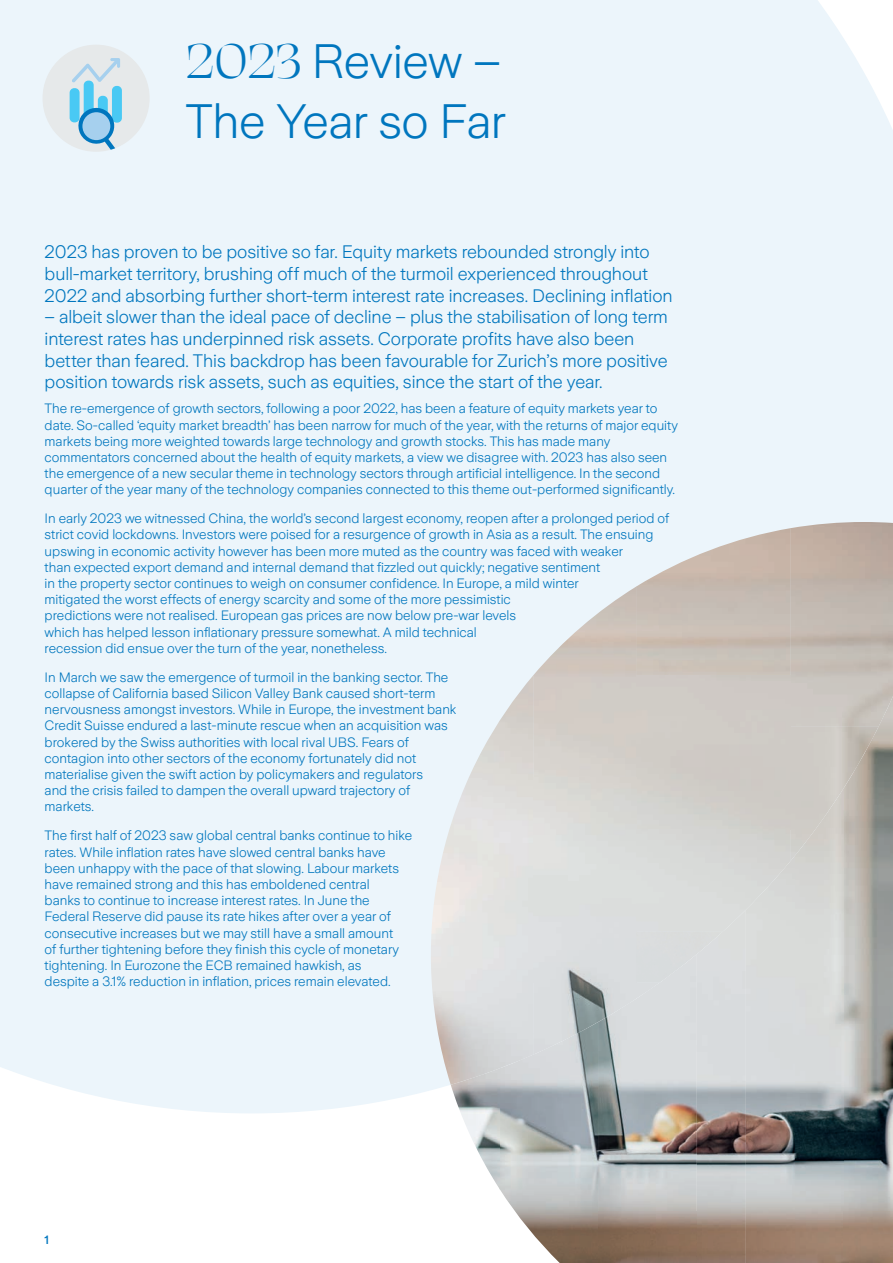
<style>
.page{position:relative;width:893px;height:1263px;background:#fff}
.page>*{position:absolute;margin:0;border:0;box-sizing:border-box;transform-origin:0 0}
.t1{font:300 48px/60px "Zurich Sans";letter-spacing:-.015em;color:#0076be}
.t2{font:300 18px/21.6px "Zurich Sans";letter-spacing:-.005em;color:#0076be}
.t3{font:300 13.5px/16.2px "Zurich Sans";color:#0076be}
.t4{font:500 12px "Zurich Sans";color:#0076be}
.s1{font-family:"Ogg";font-weight:400}
</style>
<div class="page">
<div style="left:0;top:0;width:893px;height:1113px;background:#ecf5fb"></div>
<img style="left:844px;top:727px;width:49px;height:536px">
<img style="left:795px;top:829px;width:49px;height:434px">
<img style="left:746px;top:861px;width:49px;height:402px">
<img style="left:697px;top:931px;width:49px;height:332px">
<img style="left:598px;top:983px;width:99px;height:280px">
<img style="left:500px;top:1034px;width:98px;height:229px">
<img style="left:451px;top:1075px;width:49px;height:115px">
<img style="left:636px;top:528px;width:155px;height:403px">
<img style="left:790px;top:522px;width:103px;height:205px">
<img style="left:533px;top:586px;width:103px;height:396px">
<img style="left:482px;top:675px;width:52px;height:400px">
<img style="left:431px;top:750px;width:51px;height:335px">
<img style="left:790px;top:726px;width:89px;height:103px">
<img style="left:790px;top:829px;width:26px;height:32px">
<div style="left:636px;top:931px;width:87px;height:52px;background:#dadcdd"></div>
<img style="left:533px;top:982px;width:127px;height:52px">
<img style="left:533px;top:1034px;width:44px;height:20px">
<div style="left:43px;top:45px;width:107px;height:107px;background:#e6e9ea;border-radius:50%"></div>
<div style="left:70px;top:88px;width:10px;height:34px;background:#49c9f4;border-radius:5px"></div>
<div style="left:98px;top:96px;width:10px;height:26px;background:#49c9f4;border-radius:5px"></div>
<div style="left:112px;top:86px;width:10px;height:37px;background:#49c9f4;border-radius:5px"></div>
<div style="left:84px;top:81px;width:10px;height:41px;background:#49c9f4;border-radius:5px"></div>
<svg style="left:72px;top:58px;width:48px;height:25px"></svg>
<svg style="left:76px;top:105px;width:40px;height:45px"></svg>
<div style="left:82px;top:112px;width:28px;height:28px;background:#a6d0ee;border-radius:50%"></div>
<h1 class="t1" style="left:185px;top:33px;width:322px"><span class="s1">2023</span> Review –<br>The Year so Far</h1>
<p class="t2" style="left:45px;top:242px;width:629px">2023 has proven to be positive so far. Equity markets rebounded strongly into bull-market territory, brushing off much of the turmoil experienced throughout<br>2022 and absorbing further short-term interest rate increases. Declining inflation</p>
<p class="t2" style="left:45px;top:307px;width:625px">– albeit slower than the ideal pace of decline – plus the stabilisation of long term interest rates has underpinned risk assets. Corporate profits have also been better than feared. This backdrop has been favourable for Zurich’s more positive position towards risk assets, such as equities, since the start of the year.</p>
<p class="t3" style="left:45px;top:401px;width:635px">The re-emergence of growth sectors, following a poor 2022, has been a feature of equity markets year to date. So-called ‘equity market breadth’ has been narrow for much of the year, with the returns of major equity markets being more weighted towards large technology and growth stocks. This has made many commentators concerned about the health of equity markets, a view we disagree with. 2023 has also seen the emergence of a new secular theme in technology sectors through artificial intelligence. In the second quarter of the year many of the technology companies connected to this theme out-performed significantly.</p>
<p class="t3" style="left:45px;top:511px;width:626px">In early 2023 we witnessed China, the world’s second largest economy, reopen after a prolonged period of strict covid lockdowns. Investors were poised for a resurgence of growth in Asia as a result. The ensuing upswing in economic activity however has been more muted as the country was faced with weaker<br>than expected export demand and internal demand that fizzled out quickly; negative sentiment<br>in the property sector continues to weigh on consumer confidence. In Europe, a mild winter<br>mitigated the worst effects of energy scarcity and some of the more pessimistic<br>predictions were not realised. European gas prices are now below pre-war levels<br>which has helped lesson inflationary pressure somewhat. A mild technical<br>recession did ensue over the turn of the year, nonetheless.</p>
<p class="t3" style="left:45px;top:669px;width:413px">In March we saw the emergence of turmoil in the banking sector. The collapse of California based Silicon Valley Bank caused short-term nervousness amongst investors. While in Europe, the investment bank Credit Suisse endured a last-minute rescue when an acquisition was brokered by the Swiss authorities with local rival UBS. Fears of contagion into other sectors of the economy fortunately did not materialise given the swift action by policymakers and regulators<br>and the crisis failed to dampen the overall upward trajectory of markets.</p>
<p class="t3" style="left:45px;top:828px;width:369px">The first half of 2023 saw global central banks continue to hike rates. While inflation rates have slowed central banks have been unhappy with the pace of that slowing. Labour markets have remained strong and this has emboldened central<br>banks to continue to increase interest rates. In June the Federal Reserve did pause its rate hikes after over a year of consecutive increases but we may still have a small amount<br>of further tightening before they finish this cycle of monetary tightening. In Eurozone the ECB remained hawkish, as<br>despite a 3.1% reduction in inflation, prices remain elevated.</p>
<p class="t4" style="left:45px;top:1233px;width:6px">1</p>
</div>
